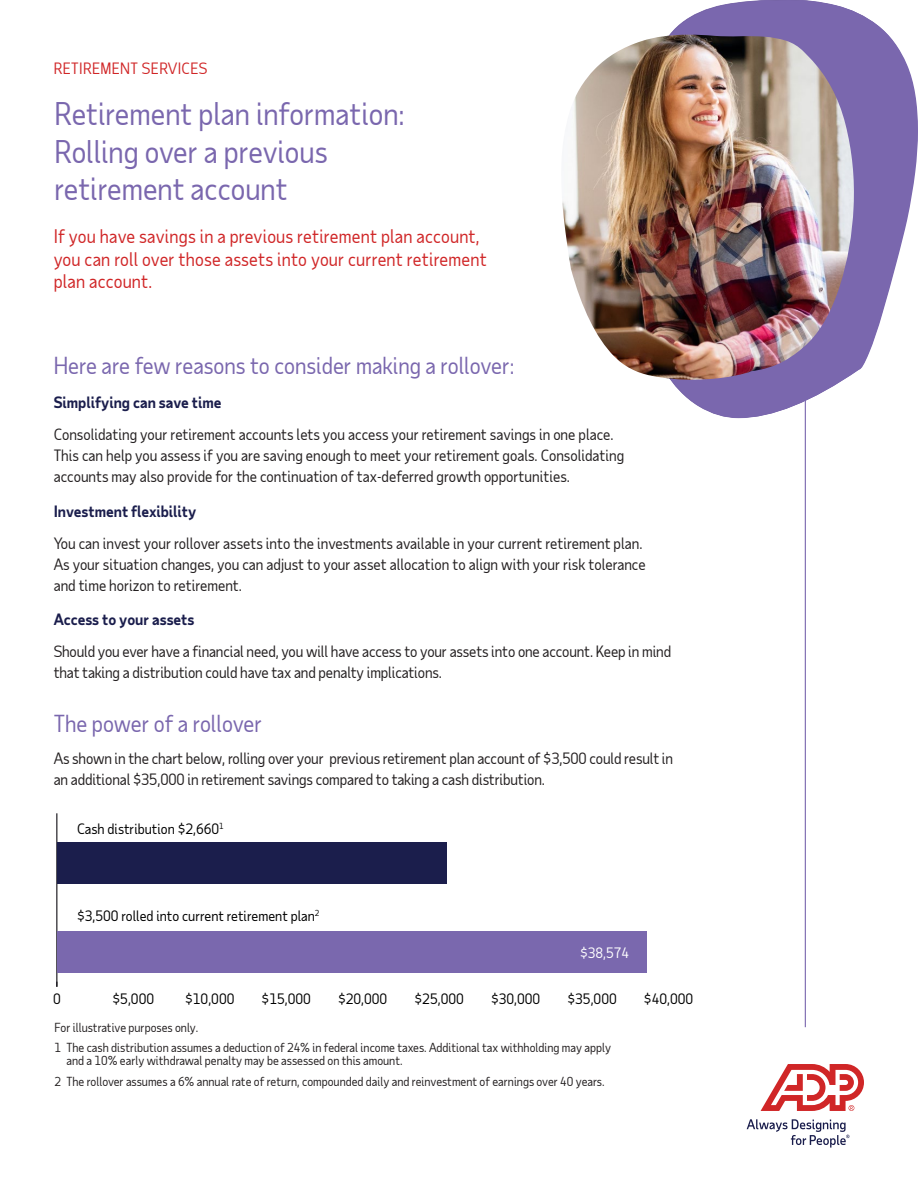
<style>
.page{position:relative;width:918px;height:1188px;background:#fff}
.page>*{position:absolute;margin:0;border:0;box-sizing:border-box;transform-origin:0 0}
.t1{font:30px/37.5px "Taub Sans";color:#7a67ae}
.t2{font:22.5px "Taub Sans";color:#7a67ae}
.t3{font:18px/22.5px "Taub Sans";letter-spacing:.01em;color:#d02627}
.t4{font:15px/21px "Taub Sans";color:#231f20}
.t5{font:700 15px "Taub Sans";color:#1a1d4c}
.t6{font:15px "Taub Sans";letter-spacing:.025em;color:#d02627}
.t7{font:14.1px "Taub Sans";color:#000}
.t8{font:14.1px "Taub Sans";color:#fff}
.t9{font:12px/20.2px "Taub Sans";color:#231f20}
</style>
<div class="page">
<hr style="left:805px;top:374px;width:1px;height:653px;background:#7a67ae">
<svg style="left:747px;top:1119px;width:102px;height:29px"></svg>
<svg style="left:761px;top:1064px;width:103px;height:47px"></svg>
<svg style="left:669px;top:0;width:249px;height:418px;fill:#7a67ae"></svg>
<img style="left:562px;top:35px;width:293px;height:345px">
<hr style="left:57px;top:813px;width:1px;height:174px;background:#000">
<div style="left:57px;top:932px;width:590px;height:41px;background:#7a68ae"></div>
<div style="left:57px;top:842px;width:389px;height:42px;background:#1b1e4c"></div>
<p class="t6" style="left:54px;top:59px;width:155px">RETIREMENT SERVICES</p>
<h1 class="t1" style="left:54px;top:95px;width:352px">Retirement plan information:<br>Rolling over a previous retirement account</h1>
<p class="t3" style="left:54px;top:225px;width:435px">If you have savings in a previous retirement plan account, you can roll over those assets into your current retirement plan account.</p>
<h2 class="t2" style="left:54px;top:351px;width:462px">Here are few reasons to consider making a rollover:</h2>
<p class="t5" style="left:54px;top:393px;width:169px">Simplifying can save time</p>
<p class="t4" style="left:54px;top:424px;width:572px">Consolidating your retirement accounts lets you access your retirement savings in one place.<br>This can help you assess if you are saving enough to meet your retirement goals. Consolidating accounts may also provide for the continuation of tax-deferred growth opportunities.</p>
<p class="t5" style="left:54px;top:501px;width:144px">Investment flexibility</p>
<p class="t4" style="left:54px;top:532px;width:594px">You can invest your rollover assets into the investments available in your current retirement plan.<br>As your situation changes, you can adjust to your asset allocation to align with your risk tolerance and time horizon to retirement.</p>
<p class="t5" style="left:54px;top:610px;width:142px">Access to your assets</p>
<p class="t4" style="left:54px;top:640px;width:619px">Should you ever have a financial need, you will have access to your assets into one account. Keep in mind that taking a distribution could have tax and penalty implications.</p>
<h2 class="t2" style="left:54px;top:709px;width:210px">The power of a rollover</h2>
<p class="t4" style="left:54px;top:747px;width:621px">As shown in the chart below, rolling over your previous retirement plan account of $3,500 could result in an additional $35,000 in retirement savings compared to taking a cash distribution.</p>
<p class="t7" style="left:77px;top:819px;width:148px">Cash distribution $2,660<sup>1</sup></p>
<p class="t7" style="left:77px;top:907px;width:244px">$3,500 rolled into current retirement plan<sup>2</sup></p>
<p class="t8" style="left:580px;top:944px;width:51px">$38,574</p>
<p class="t7" style="left:53px;top:990px;width:9px">0</p>
<p class="t7" style="left:113px;top:990px;width:43px">$5,000</p>
<p class="t7" style="left:185px;top:990px;width:51px">$10,000</p>
<p class="t7" style="left:262px;top:990px;width:51px">$15,000</p>
<p class="t7" style="left:338px;top:990px;width:51px">$20,000</p>
<p class="t7" style="left:415px;top:990px;width:51px">$25,000</p>
<p class="t7" style="left:491px;top:990px;width:51px">$30,000</p>
<p class="t7" style="left:568px;top:990px;width:51px">$35,000</p>
<p class="t7" style="left:644px;top:990px;width:51px">$40,000</p>
<p class="t9" style="left:54px;top:1017px;width:558px">For illustrative purposes only.<br>1 The cash distribution assumes a deduction of 24% in federal income taxes. Additional tax withholding may apply</p>
<p class="t9" style="left:54px;top:1051px;width:552px;text-indent:12px">and a 10% early withdrawal penalty may be assessed on this amount.<br>2 The rollover assumes a 6% annual rate of return, compounded daily and reinvestment of earnings over 40 years.</p>
</div>
